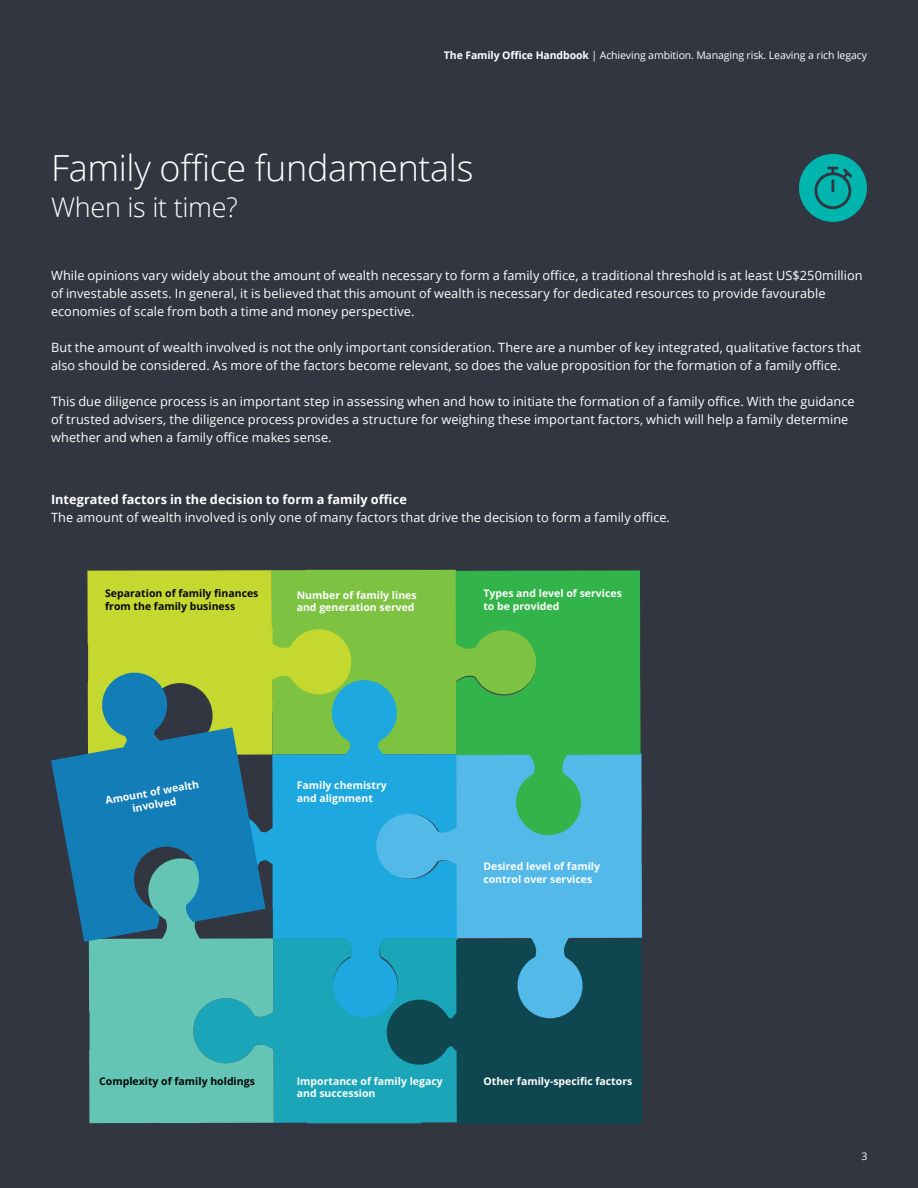
<style>
.page{position:relative;width:918px;height:1188px;background:#323640}
.page>*{position:absolute;margin:0;border:0;box-sizing:border-box;transform-origin:0 0}
.Story_heading_light{font:300 36px "Open Sans";letter-spacing:-.01em;color:#fff}
.Story_heading_light-2{font:300 27px "Open Sans";letter-spacing:-.01em;color:#fff}
.Body_copy__8_5_12pt{font:12.75px/18px "Open Sans";letter-spacing:.005em;color:#fff}
.Subhead_B__8_5_12pt{font:700 12.75px "Open Sans";color:#fff}
.t1{font:700 10.5px/12.6px "Open Sans";color:#fff}
.Brochure_title___Lef{font:10.5px "Open Sans";letter-spacing:-.01em;color:#fff}
.t2{font:700 10.5px/12.6px "Open Sans";color:#040503}
.s1{font-weight:700}
</style>
<div class="page">
<div style="left:351px;top:570px;width:105px;height:110px;background:#7ec242"></div>
<svg style="left:266px;top:680px;width:190px;height:258px;background:#2faac0"></svg>
<svg style="left:274px;top:938px;width:113px;height:185px;background:#1aa5bd"></svg>
<svg style="left:387px;top:1018px;width:255px;height:106px;background:#105762"></svg>
<svg style="left:376px;top:754px;width:266px;height:264px;background:#339ac1"></svg>
<svg style="left:456px;top:570px;width:185px;height:265px;background:#3fb56d"></svg>
<svg style="left:89px;top:858px;width:185px;height:265px;background:#5abeb1"></svg>
<svg style="left:87px;top:570px;width:264px;height:185px;background:#a9cd39"></svg>
<svg style="left:51px;top:672px;width:215px;height:270px;fill:#137db7"></svg>
<svg style="left:799px;top:154px;width:68px;height:68px"></svg>
<p class="Brochure_title___Lef" style="left:444px;top:48px;width:425px"><span class="s1">The Family Office Handbook</span> | Achieving ambition. Managing risk. Leaving a rich legacy</p>
<p class="Story_heading_light" style="left:51px;top:144px;width:424px">Family office fundamentals</p>
<p class="Story_heading_light-2" style="left:51px;top:189px;width:188px">When is it time?</p>
<p class="Body_copy__8_5_12pt" style="left:51px;top:266px;width:813px">While opinions vary widely about the amount of wealth necessary to form a family office, a traditional threshold is at least US$250million of investable assets. In general, it is believed that this amount of wealth is necessary for dedicated resources to provide favourable economies of scale from both a time and money perspective.</p>
<p class="Body_copy__8_5_12pt" style="left:51px;top:338px;width:811px">But the amount of wealth involved is not the only important consideration. There are a number of key integrated, qualitative factors that also should be considered. As more of the factors become relevant, so does the value proposition for the formation of a family office.</p>
<p class="Body_copy__8_5_12pt" style="left:51px;top:392px;width:805px">This due diligence process is an important step in assessing when and how to initiate the formation of a family office. With the guidance of trusted advisers, the diligence process provides a structure for weighing these important factors, which will help a family determine whether and when a family office makes sense.</p>
<p class="Subhead_B__8_5_12pt" style="left:51px;top:490px;width:357px">Integrated factors in the decision to form a family office</p>
<p class="Body_copy__8_5_12pt" style="left:51px;top:508px;width:621px">The amount of wealth involved is only one of many factors that drive the decision to form a family office.</p>
<p class="t2" style="left:105px;top:587px;width:155px">Separation of family finances from the family business</p>
<p class="t1" style="left:297px;top:588px;width:121px">Number of family lines and generation served</p>
<p class="t1" style="left:483px;top:587px;width:140px">Types and level of services to be provided</p>
<p class="t1" style="left:104px;top:794px;width:96px;rotate:-10deg">Amount of wealth</p>
<p class="t1" style="left:131px;top:802px;width:46px;rotate:-10deg">involved</p>
<p class="t1" style="left:297px;top:779px;width:92px">Family chemistry</p>
<p class="t1" style="left:297px;top:792px;width:78px">and alignment</p>
<p class="t1" style="left:483px;top:860px;width:118px">Desired level of family control over services</p>
<p class="t2" style="left:99px;top:1074px;width:157px">Complexity of family holdings</p>
<p class="t1" style="left:297px;top:1074px;width:148px">Importance of family legacy and succession</p>
<p class="t1" style="left:483px;top:1074px;width:150px">Other family-specific factors</p>
<p class="Brochure_title___Lef" style="left:861px;top:1149px;width:8px">3</p>
</div>
